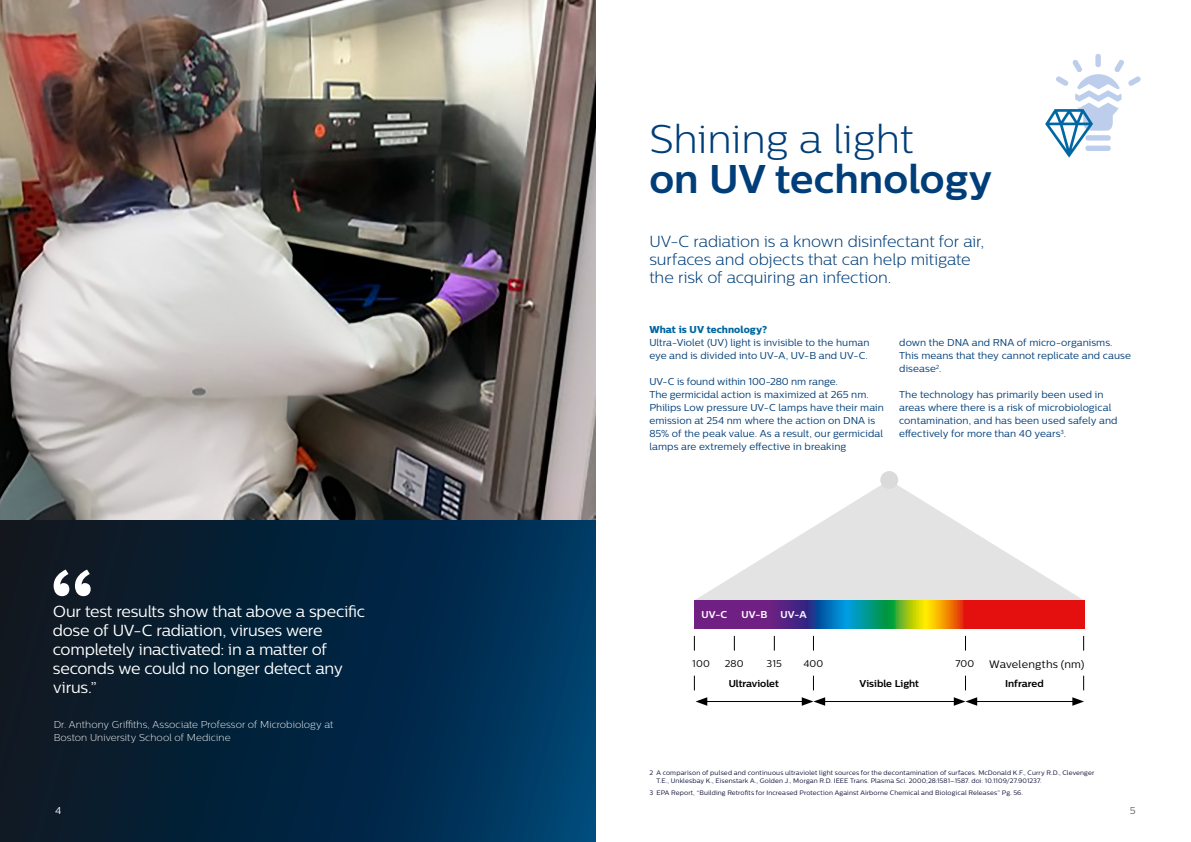
<style>
.page{position:relative;width:1191px;height:842px;background:#fff}
.page>*{position:absolute;margin:0;border:0;box-sizing:border-box;transform-origin:0 0}
.t1{font:700 40px "Centrale Sans";color:#003e79}
.t2{font:300 40px "Centrale Sans";color:#003e79}
.t3{font:16px/19px "Centrale Sans";letter-spacing:-.015em;color:#fff}
.t4{font:300 16px/18px "Centrale Sans";letter-spacing:-.005em;color:#003e79}
.t5{font:10.9px "Centrale Sans";letter-spacing:.02em;color:#000}
.t6{font:10px/13px "Centrale Sans";letter-spacing:.005em;color:#003e79}
.t7{font:10px/13px "Centrale Sans X Light";letter-spacing:.005em;color:#fff}
.t8{font:10px "Centrale Sans X Bold";letter-spacing:.005em;color:#0067a2}
.t9{font:10px "Centrale Sans";color:#fff}
.t10{font:10px "Centrale Sans";color:#636362}
.t11{font:700 9.9px "Centrale Sans";color:#000}
.t12{font:700 9.9px "Centrale Sans";color:#fff}
.t13{font:9.8px "Centrale Sans";letter-spacing:.015em;color:#000}
.t14{font:6.5px/8px "Centrale Sans";letter-spacing:.02em;color:#0f0f39}
</style>
<div class="page">
<img style="left:0;top:0;width:595px;height:520px">
<svg style="left:8px;top:207px;width:374px;height:313px;background:#a6a2a0"></svg>
<svg style="left:695px;top:483px;width:388px;height:117px;fill:#e3e3e3"></svg>
<div style="left:880px;top:471px;width:18px;height:18px;background:#dadada;border-radius:50%"></div>
<svg style="left:694px;top:600px;width:390px;height:29px;background:#884a4e"></svg>
<hr style="left:704px;top:701px;width:100px;height:1px;background:#000">
<svg style="left:695px;top:697px;width:12px;height:9px"></svg>
<hr style="left:822px;top:701px;width:134px;height:1px;background:#000">
<svg style="left:801px;top:697px;width:24px;height:9px"></svg>
<hr style="left:974px;top:701px;width:101px;height:1px;background:#000">
<svg style="left:953px;top:697px;width:24px;height:9px"></svg>
<svg style="left:1072px;top:697px;width:12px;height:9px"></svg>
<svg style="left:694px;top:636px;width:1px;height:14px"></svg>
<svg style="left:694px;top:676px;width:1px;height:14px"></svg>
<svg style="left:734px;top:636px;width:1px;height:14px"></svg>
<svg style="left:774px;top:636px;width:1px;height:14px"></svg>
<svg style="left:813px;top:636px;width:1px;height:14px"></svg>
<svg style="left:813px;top:676px;width:1px;height:14px"></svg>
<svg style="left:965px;top:636px;width:1px;height:14px"></svg>
<svg style="left:965px;top:676px;width:1px;height:14px"></svg>
<svg style="left:1083px;top:636px;width:1px;height:14px"></svg>
<svg style="left:1083px;top:676px;width:1px;height:14px"></svg>
<div style="left:0;top:520px;width:595px;height:322px;background:linear-gradient(to right,#0d131c,#003865)"></div>
<div style="left:1095px;top:54px;width:5px;height:13px;background:#bcceec;border-radius:3px"></div>
<svg style="left:1045px;top:59px;width:96px;height:99px"></svg>
<svg style="left:54px;top:569px;width:37px;height:27px"></svg>
<h1 class="t2" style="left:649px;top:116px;width:265px">Shining a light</h1>
<h1 class="t1" style="left:649px;top:155px;width:344px">on UV technology</h1>
<h2 class="t4" style="left:649px;top:232px;width:336px">UV-C radiation is a known disinfectant for air, surfaces and objects that can help mitigate the risk of acquiring an infection.</h2>
<h2 class="t3" style="left:53px;top:602px;width:314px">Our test results show that above a specific dose of UV-C radiation, viruses were completely inactivated: in a matter of seconds we could no longer detect any virus.”</h2>
<p class="t7" style="left:54px;top:718px;width:281px">Dr. Anthony Griffiths, Associate Professor of Microbiology at<br>Boston University School of Medicine</p>
<p class="t8" style="left:649px;top:324px;width:119px">What is UV technology?</p>
<p class="t6" style="left:649px;top:336px;width:222px">Ultra-Violet (UV) light is invisible to the human eye and is divided into UV-A, UV-B and UV-C.</p>
<p class="t6" style="left:649px;top:375px;width:236px">UV-C is found within 100-280 nm range.<br>The germicidal action is maximized at 265 nm.<br>Philips Low pressure UV-C lamps have their main emission at 254 nm where the action on DNA is 85% of the peak value. As a result, our germicidal lamps are extremely effective in breaking</p>
<p class="t6" style="left:899px;top:336px;width:233px">down the DNA and RNA of micro-organisms.<br>This means that they cannot replicate and cause disease<sup>2</sup>.</p>
<p class="t6" style="left:899px;top:388px;width:220px">The technology has primarily been used in areas where there is a risk of microbiological contamination, and has been used safely and effectively for more than 40 years<sup>3</sup>.</p>
<p class="t12" style="left:701px;top:609px;width:27px">UV-C</p>
<p class="t12" style="left:741px;top:609px;width:27px">UV-B</p>
<p class="t12" style="left:780px;top:609px;width:28px">UV-A</p>
<p class="t13" style="left:692px;top:658px;width:19px">100</p>
<p class="t13" style="left:725px;top:658px;width:20px">280</p>
<p class="t13" style="left:766px;top:658px;width:17px">315</p>
<p class="t13" style="left:803px;top:658px;width:21px">400</p>
<p class="t13" style="left:955px;top:658px;width:20px">700</p>
<p class="t5" style="left:989px;top:657px;width:97px">Wavelengths (nm)</p>
<p class="t11" style="left:728px;top:677px;width:52px">Ultraviolet</p>
<p class="t11" style="left:859px;top:677px;width:61px">Visible Light</p>
<p class="t11" style="left:1005px;top:677px;width:40px">Infrared</p>
<p class="t14" style="left:656px;top:769px;width:439px;text-indent:-7px">2 A comparison of pulsed and continuous ultraviolet light sources for the decontamination of surfaces. McDonald K.F., Curry R.D., Clevenger<br>T.E., Unklesbay K., Eisenstark A., Golden J., Morgan R.D. IEEE Trans. Plasma Sci. 2000;28:1581–1587. doi: 10.1109/27.901237.</p>
<p class="t14" style="left:649px;top:788px;width:375px">3 EPA Report, “Building Retrofits for Increased Protection Against Airborne Chemical and Biological Releases” Pg. 56.</p>
<p class="t9" style="left:55px;top:805px;width:8px">4</p>
<p class="t10" style="left:1129px;top:805px;width:7px">5</p>
</div>
